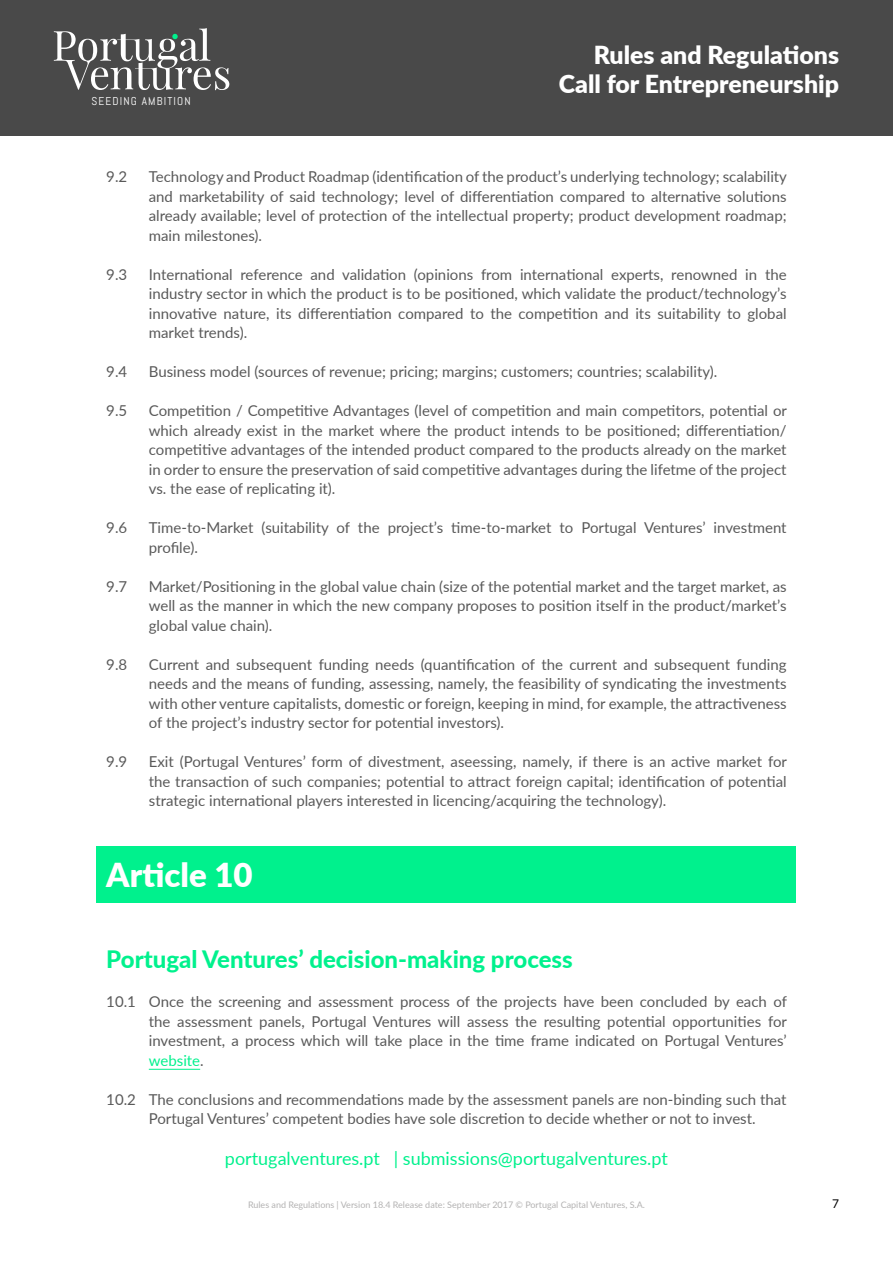
<style>
.page{position:relative;width:893px;height:1263px;background:#fff}
.page>*{position:absolute;margin:0;border:0;box-sizing:border-box;transform-origin:0 0}
.t1{font:900 33px "Lato";color:#fff}
.t2{font:900 24.9px/29.8px "Lato";color:#fff;text-align:right}
.t3{font:800 24px "Lato";color:#00f18d}
.t4{font:18px "Lato";color:#00f18d}
.t5{font:15px/19.5px "Lato";color:#595959;text-align:justify}
.t6{font:12px "Lato";color:#000}
.t7{font:11.4px "Abel";letter-spacing:.1em;color:#fff}
.t8{font:9px "Lato";color:#b3b2b2}
.s1{color:#00f18d}
</style>
<div class="page">
<div style="left:1px;top:1px;width:892px;height:135px;background:#494949"></div>
<svg style="left:54px;top:28px;width:175px;height:62px"></svg>
<div style="left:97px;top:846px;width:699px;height:56px;background:#00f18d"></div>
<hr style="left:149px;top:1069px;width:51px;height:1px;background:#00f18d">
<p class="t7" style="left:91px;top:94px;width:101px">SEEDING AMBITION</p>
<h2 class="t2" style="left:559px;top:38px;width:282px">Rules and Regulations<br>Call for Entrepreneurship</h2>
<p class="t5" style="left:106px;top:166px;width:22px">9.2</p>
<p class="t5" style="left:149px;top:166px;width:640px">Technology and Product Roadmap (identification of the product’s underlying technology; scalability and marketability of said technology; level of differentiation compared to alternative solutions already available; level of protection of the intellectual property; product development roadmap; main milestones).</p>
<p class="t5" style="left:106px;top:264px;width:22px">9.3</p>
<p class="t5" style="left:149px;top:264px;width:639px">International reference and validation (opinions from international experts, renowned in the industry sector in which the product is to be positioned, which validate the product/technology’s innovative nature, its differentiation compared to the competition and its suitability to global market trends).</p>
<p class="t5" style="left:106px;top:361px;width:22px">9.4</p>
<p class="t5" style="left:149px;top:361px;width:570px">Business model (sources of revenue; pricing; margins; customers; countries; scalability).</p>
<p class="t5" style="left:106px;top:400px;width:22px">9.5</p>
<p class="t5" style="left:149px;top:400px;width:640px">Competition / Competitive Advantages (level of competition and main competitors, potential or which already exist in the market where the product intends to be positioned; differentiation/ competitive advantages of the intended product compared to the products already on the market in order to ensure the preservation of said competitive advantages during the lifetme of the project vs. the ease of replicating it).</p>
<p class="t5" style="left:106px;top:517px;width:22px">9.6</p>
<p class="t5" style="left:149px;top:517px;width:639px">Time-to-Market (suitability of the project’s time-to-market to Portugal Ventures’ investment profile).</p>
<p class="t5" style="left:106px;top:576px;width:22px">9.7</p>
<p class="t5" style="left:149px;top:576px;width:639px">Market/Positioning in the global value chain (size of the potential market and the target market, as well as the manner in which the new company proposes to position itself in the product/market’s global value chain).</p>
<p class="t5" style="left:106px;top:654px;width:22px">9.8</p>
<p class="t5" style="left:149px;top:654px;width:639px">Current and subsequent funding needs (quantification of the current and subsequent funding needs and the means of funding, assessing, namely, the feasibility of syndicating the investments with other venture capitalists, domestic or foreign, keeping in mind, for example, the attractiveness of the project’s industry sector for potential investors).</p>
<p class="t5" style="left:106px;top:751px;width:22px">9.9</p>
<p class="t5" style="left:149px;top:751px;width:640px">Exit (Portugal Ventures’ form of divestment, aseessing, namely, if there is an active market for the transaction of such companies; potential to attract foreign capital; identification of potential strategic international players interested in licencing/acquiring the technology).</p>
<h1 class="t1" style="left:106px;top:850px;width:148px">Article 10</h1>
<h3 class="t3" style="left:106px;top:942px;width:468px">Portugal Ventures’ decision-making process</h3>
<p class="t5" style="left:149px;top:991px;width:640px;text-indent:-43px">10.1 Once the screening and assessment process of the projects have been concluded by each of the assessment panels, Portugal Ventures will assess the resulting potential opportunities for investment, a process which will take place in the time frame indicated on Portugal Ventures’ <span class="s1">website</span>.</p>
<p class="t5" style="left:149px;top:1089px;width:639px;text-indent:-43px">10.2 The conclusions and recommendations made by the assessment panels are non-binding such that<br>Portugal Ventures’ competent bodies have sole discretion to decide whether or not to invest.</p>
<p class="t4" style="left:225px;top:1145px;width:444px">portugalventures.pt | submissions@portugalventures.pt</p>
<p class="t8" style="left:248px;top:1198px;width:398px">Rules and Regulations | Version 18.4 Release date: September 2017 © Portugal Capital Ventures, S.A.</p>
<p class="t6" style="left:832px;top:1195px;width:8px">7</p>
</div>
